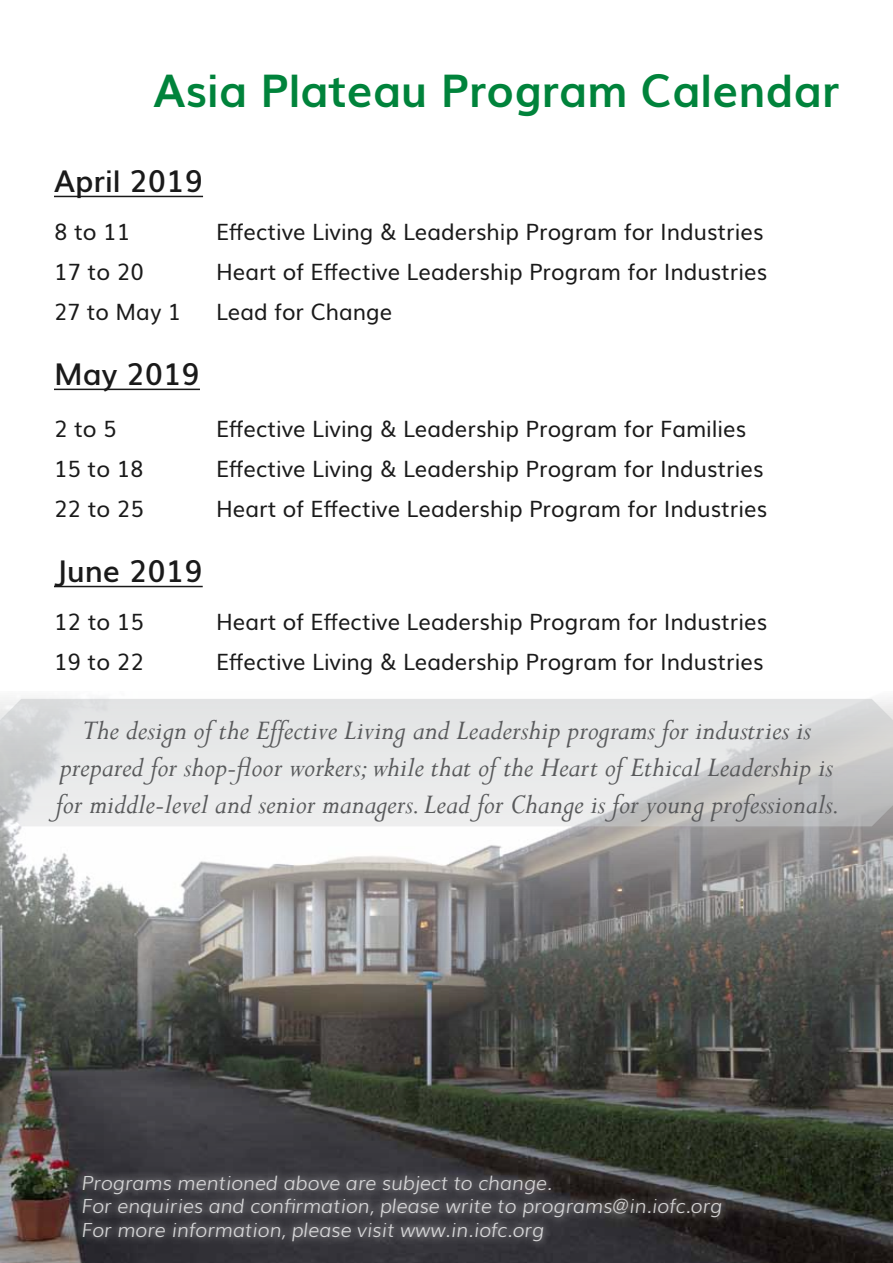
<style>
.page{position:relative;width:893px;height:1263px;background:#fff}
.page>*{position:absolute;margin:0;border:0;box-sizing:border-box;transform-origin:0 0}
.t1{font:700 45px "Muli";color:#00833b}
.t2{font:italic 30.75px/36.9px "Perpetua";color:#58595b;text-align:center}
.t3{font:600 30px "Muli";color:#1a1a1a}
.t4{font:22.5px "Muli";color:#1a1a1a}
.t5{font:italic 300 19.5px/23.4px "Muli";color:#ccc}
</style>
<div class="page">
<hr style="left:54px;top:196px;width:149px;height:1px;background:#1a1a1a">
<hr style="left:54px;top:389px;width:146px;height:1px;background:#1a1a1a">
<hr style="left:54px;top:586px;width:149px;height:1px;background:#1a1a1a">
<img style="left:0;top:697px;width:893px;height:566px">
<svg style="left:0;top:699px;width:893px;height:127px;fill:#e6e7e7"></svg>
<h1 class="t1" style="left:153px;top:55px;width:687px">Asia Plateau Program Calendar</h1>
<h3 class="t3" style="left:54px;top:157px;width:151px">April 2019</h3>
<p class="t4" style="left:54px;top:214px;width:78px">8 to 11</p>
<p class="t4" style="left:216px;top:214px;width:549px">Effective Living &amp; Leadership Program for Industries</p>
<p class="t4" style="left:54px;top:253px;width:91px">17 to 20</p>
<p class="t4" style="left:216px;top:253px;width:553px">Heart of Effective Leadership Program for Industries</p>
<p class="t4" style="left:54px;top:293px;width:129px">27 to May 1</p>
<p class="t4" style="left:216px;top:293px;width:178px">Lead for Change</p>
<h3 class="t3" style="left:54px;top:349px;width:147px">May 2019</h3>
<p class="t4" style="left:54px;top:411px;width:64px">2 to 5</p>
<p class="t4" style="left:216px;top:411px;width:532px">Effective Living &amp; Leadership Program for Families</p>
<p class="t4" style="left:54px;top:451px;width:91px">15 to 18</p>
<p class="t4" style="left:216px;top:451px;width:549px">Effective Living &amp; Leadership Program for Industries</p>
<p class="t4" style="left:54px;top:490px;width:92px">22 to 25</p>
<p class="t4" style="left:216px;top:490px;width:553px">Heart of Effective Leadership Program for Industries</p>
<h3 class="t3" style="left:54px;top:547px;width:150px">June 2019</h3>
<p class="t4" style="left:54px;top:604px;width:91px">12 to 15</p>
<p class="t4" style="left:216px;top:604px;width:553px">Heart of Effective Leadership Program for Industries</p>
<p class="t4" style="left:54px;top:643px;width:91px">19 to 22</p>
<p class="t4" style="left:216px;top:643px;width:549px">Effective Living &amp; Leadership Program for Industries</p>
<p class="t2" style="left:56px;top:711px;width:785px">The design of the Effective Living and Leadership programs for industries is prepared for shop-floor workers; while that of the Heart of Ethical Leadership is for middle-level and senior managers. Lead for Change is for young professionals.</p>
<p class="t5" style="left:82px;top:1170px;width:642px">Programs mentioned above are subject to change.<br>For enquiries and confirmation, please write to programs@in.iofc.org<br>For more information, please visit www.in.iofc.org</p>
</div>
